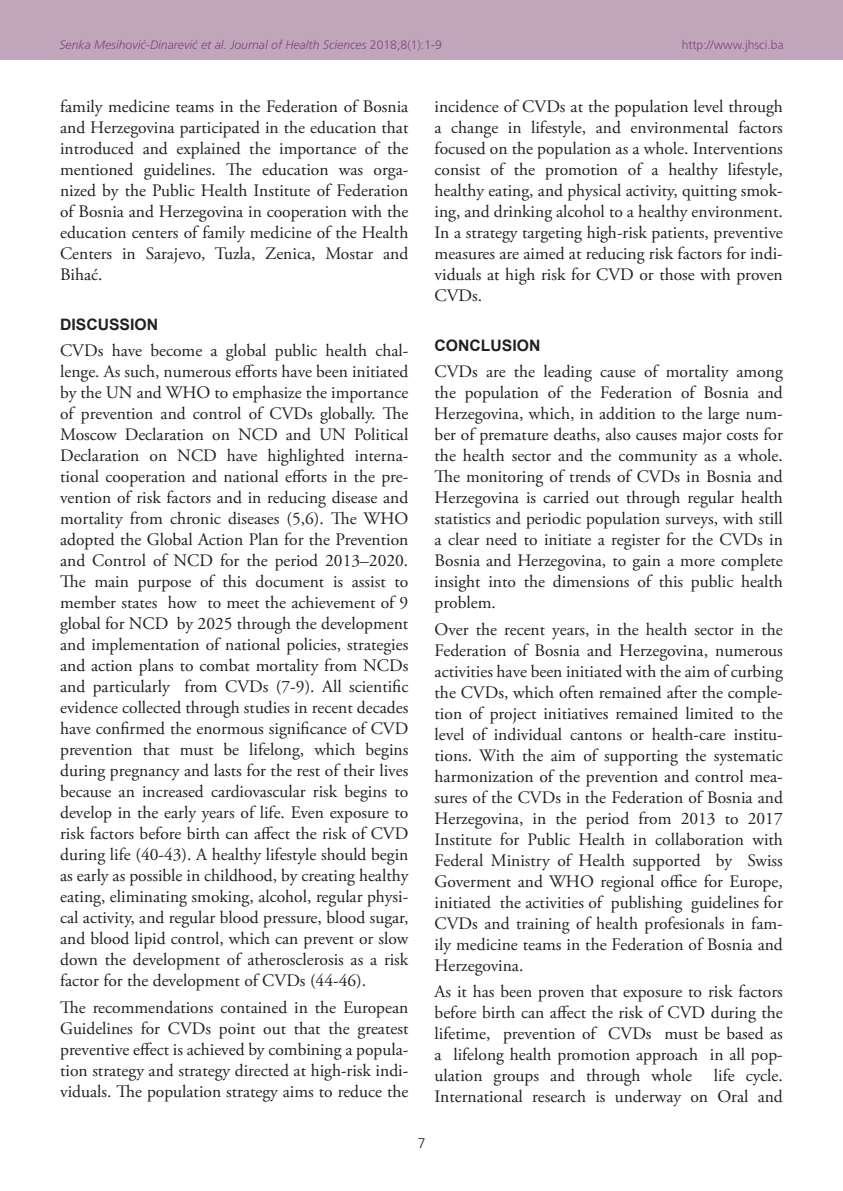
<style>
.page{position:relative;width:843px;height:1191px;background:#fff}
.page>*{position:absolute;margin:0;border:0;box-sizing:border-box;transform-origin:0 0}
.TX{font:17.5px/21px "Adobe Garamond Pro";color:#231f20;text-align:justify}
.t1{font:700 15.75px "Arial";color:#231f20}
.t2{font:300 14px "Frutiger CE";color:#231f20}
.t3{font:italic 300 12.25px "Frutiger CE";color:#82467e}
.t4{font:300 12.25px "Frutiger CE";color:#82467e}
.s1{font-style:normal}
</style>
<div class="page">
<div style="left:0;top:0;width:843px;height:60px;background:#c0a5bb"></div>
<p class="t3" style="left:60px;top:37px;width:384px">Senka Mesihović-Dinarević et al. Journal of Health Sciences <span class="s1">2018;8(1):1-9</span></p>
<p class="t4" style="left:682px;top:37px;width:104px">http://www.jhsci.ba</p>
<p class="TX" style="left:60px;top:97px;width:350px">family medicine teams in the Federation of Bosnia and Herzegovina participated in the education that introduced and explained the importance of the mentioned guidelines. The education was orga‑ nized by the Public Health Institute of Federation of Bosnia and Herzegovina in cooperation with the education centers of family medicine of the Health Centers in Sarajevo, Tuzla, Zenica, Mostar and Bihać.</p>
<h1 class="t1" style="left:60px;top:314px;width:100px">DISCUSSION</h1>
<p class="TX" style="left:60px;top:341px;width:350px">CVDs have become a global public health chal‑ lenge. As such, numerous efforts have been initiated by the UN and WHO to emphasize the importance of prevention and control of CVDs globally. The Moscow Declaration on NCD and UN Political Declaration on NCD have highlighted interna‑ tional cooperation and national efforts in the pre‑ vention of risk factors and in reducing disease and mortality from chronic diseases (5,6). The WHO adopted the Global Action Plan for the Prevention and Control of NCD for the period 2013–2020.<br>The main purpose of this document is assist to member states how to meet the achievement of 9 global for NCD by 2025 through the development and implementation of national policies, strategies and action plans to combat mortality from NCDs and particularly from CVDs (7‑9). All scientific evidence collected through studies in recent decades have confirmed the enormous significance of CVD prevention that must be lifelong, which begins during pregnancy and lasts for the rest of their lives because an increased cardiovascular risk begins to develop in the early years of life. Even exposure to risk factors before birth can affect the risk of CVD during life (40-43). A healthy lifestyle should begin as early as possible in childhood, by creating healthy eating, eliminating smoking, alcohol, regular physi‑ cal activity, and regular blood pressure, blood sugar, and blood lipid control, which can prevent or slow down the development of atherosclerosis as a risk factor for the development of CVDs (44-46).</p>
<p class="TX" style="left:60px;top:997px;width:350px">The recommendations contained in the European Guidelines for CVDs point out that the greatest preventive effect is achieved by combining a popula‑ tion strategy and strategy directed at high-risk indi‑ viduals. The population strategy aims to reduce the</p>
<p class="TX" style="left:435px;top:97px;width:350px">incidence of CVDs at the population level through a change in lifestyle, and environmental factors focused on the population as a whole. Interventions consist of the promotion of a healthy lifestyle, healthy eating, and physical activity, quitting smok‑ ing, and drinking alcohol to a healthy environment.<br>In a strategy targeting high-risk patients, preventive measures are aimed at reducing risk factors for indi‑ viduals at high risk for CVD or those with proven CVDs.</p>
<h1 class="t1" style="left:435px;top:335px;width:107px">CONCLUSION</h1>
<p class="TX" style="left:435px;top:362px;width:350px">CVDs are the leading cause of mortality among the population of the Federation of Bosnia and Herzegovina, which, in addition to the large num‑ ber of premature deaths, also causes major costs for the health sector and the community as a whole.<br>The monitoring of trends of CVDs in Bosnia and Herzegovina is carried out through regular health statistics and periodic population surveys, with still a clear need to initiate a register for the CVDs in Bosnia and Herzegovina, to gain a more complete insight into the dimensions of this public health problem.</p>
<p class="TX" style="left:435px;top:619px;width:350px">Over the recent years, in the health sector in the Federation of Bosnia and Herzegovina, numerous activities have been initiated with the aim of curbing the CVDs, which often remained after the comple‑ tion of project initiatives remained limited to the level of individual cantons or health-care institu‑ tions. With the aim of supporting the systematic harmonization of the prevention and control mea‑ sures of the CVDs in the Federation of Bosnia and Herzegovina, in the period from 2013 to 2017<br>Institute for Public Health in collaboration with Federal Ministry of Health supported by Swiss Goverment and WHO regional office for Europe, initiated the activities of publishing guidelines for CVDs and training of health profesionals in fam‑ ily medicine teams in the Federation of Bosnia and Herzegovina.</p>
<p class="TX" style="left:435px;top:981px;width:350px">As it has been proven that exposure to risk factors before birth can affect the risk of CVD during the lifetime, prevention of CVDs must be based as a lifelong health promotion approach in all pop‑ ulation groups and through whole</p>
<p class="TX" style="left:435px;top:1065px;width:350px;text-align:right">life cycle.<br>International research is underway on Oral and</p>
<p class="t2" style="left:418px;top:1134px;width:9px">7</p>
</div>
